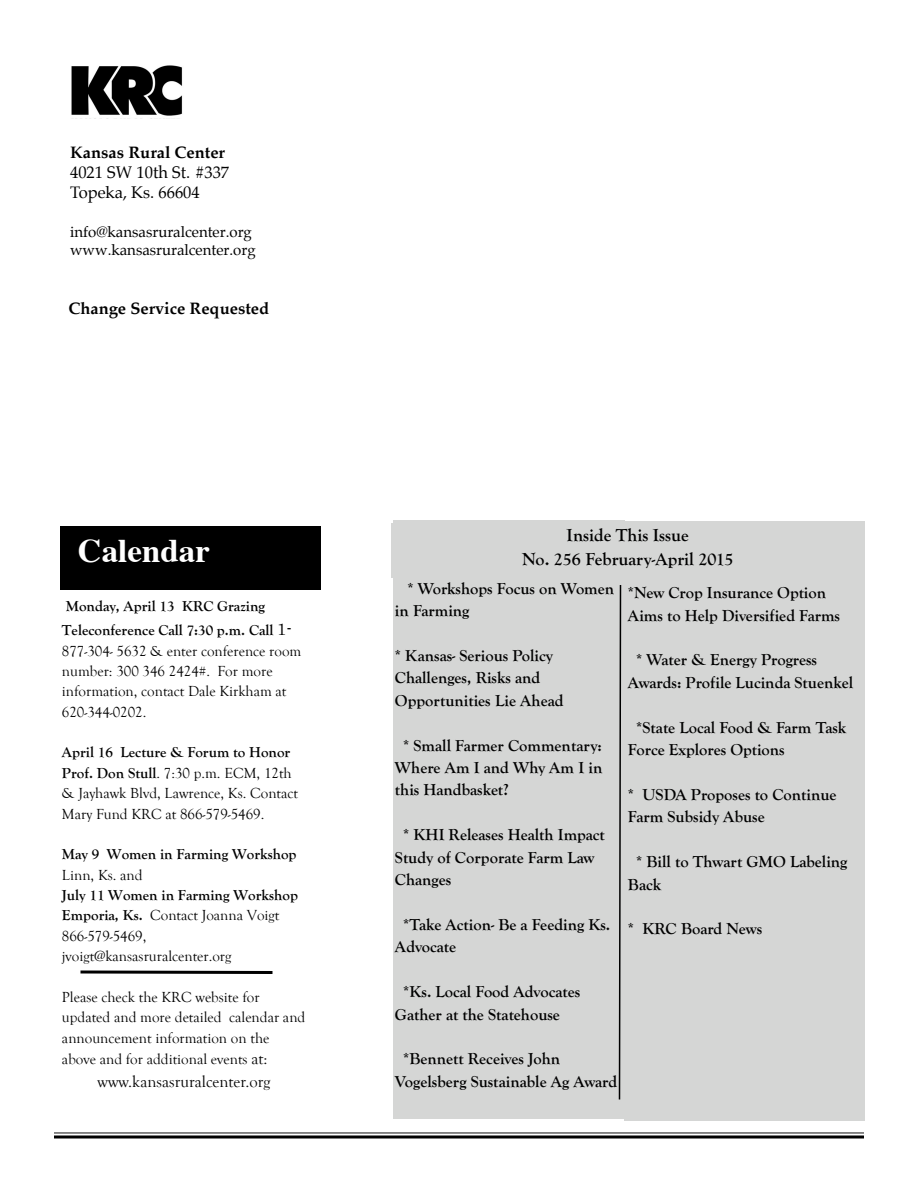
<style>
.page{position:relative;width:918px;height:1188px;background:#fff}
.page>*{position:absolute;margin:0;border:0;box-sizing:border-box;transform-origin:0 0}
.t1{font:700 33px "Times";color:#fff}
.t2{font:700 18px/24.5px "Goudy Old Style T";color:#000;text-align:center}
.t3{font:700 16.5px/22.4px "Goudy Old Style T";color:#000}
.t4{font:700 16.5px "Palatino";color:#000}
.t5{font:16.5px/20.1px "Palatino";color:#000}
.t6{font:16.5px "Goudy Old Style T";color:#000}
.t7{font:15px/20.4px "Goudy Old Style T";color:#000}
.t8{font:700 15px/23.2px "Goudy Old Style T";color:#000}
.t9{font:15px/18.3px "Palatino";color:#000}
.s1{font-family:"Century";font-weight:400;font-size:16.5px}
.s2{font-weight:700}
.s3{font-size:16.5px}
</style>
<div class="page">
<hr style="left:54px;top:1132px;width:810px;height:1px;background:#000">
<hr style="left:54px;top:1135px;width:810px;height:3px;background:#000">
<img style="left:71px;top:65px;width:112px;height:51px">
<div style="left:60px;top:527px;width:260px;height:63px;background:#000"></div>
<div style="left:624px;top:521px;width:240px;height:599px;background:#d5d6d5"></div>
<div style="left:394px;top:521px;width:231px;height:598px;background:#d5d6d5"></div>
<div style="left:392px;top:523px;width:472px;height:54px;background:#d5d6d5"></div>
<svg style="left:80px;top:970px;width:193px;height:4px"></svg>
<svg style="left:618px;top:585px;width:4px;height:515px"></svg>
<p class="t4" style="left:70px;top:144px;width:156px">Kansas Rural Center</p>
<p class="t5" style="left:70px;top:163px;width:161px">4021 SW 10th St. #337<br>Topeka, Ks. 66604</p>
<p class="t9" style="left:70px;top:224px;width:187px">info@kansasruralcenter.org www.kansasruralcenter.org</p>
<p class="t4" style="left:68px;top:300px;width:202px">Change Service Requested</p>
<h1 class="t1" style="left:78px;top:537px;width:133px">Calendar</h1>
<p class="t8" style="left:62px;top:595px;width:231px">Monday, April 13 KRC Grazing<br>Teleconference Call 7:30 p.m. Call <span class="s1">1-</span></p>
<p class="t7" style="left:62px;top:640px;width:241px">877-304- 5632 &amp; enter conference room number: 300 346 2424#. For more information, contact Dale Kirkham at<br>620-344-0202.</p>
<p class="t7" style="left:62px;top:742px;width:238px"><span class="s2">April 16 Lecture &amp; Forum to Honor Prof. Don Stull</span>. 7:30 p.m. ECM, 12th &amp; Jayhawk Blvd, Lawrence, Ks. Contact Mary Fund KRC at 866-579-5469.</p>
<p class="t8" style="left:62px;top:843px;width:236px">May 9 Women in Farming Workshop</p>
<p class="t7" style="left:62px;top:865px;width:82px">Linn, Ks. and</p>
<p class="t7" style="left:62px;top:885px;width:237px"><span class="s2">July 11 Women in Farming Workshop<br>Emporia, Ks.</span> Contact Joanna Voigt<br>866-579-5469, jvoigt@kansasruralcenter.org</p>
<p class="t7" style="left:62px;top:987px;width:245px;line-height:20.9px">Please check the KRC website for updated and more detailed calendar and announcement information on the above and for additional events <span class="s3">at:</span></p>
<p class="t6" style="left:98px;top:1072px;width:174px">www.kansasruralcenter.org</p>
<p class="t2" style="left:522px;top:522px;width:213px">Inside This Issue<br>No. 256 February-April 2015</p>
<p class="t3" style="left:628px;top:582px;width:214px">*New Crop Insurance Option<br>Aims to Help Diversified Farms</p>
<p class="t3" style="left:628px;top:649px;width:227px;text-indent:8px">* Water &amp; Energy Progress<br>Awards: Profile Lucinda Stuenkel</p>
<p class="t3" style="left:628px;top:716px;width:220px;text-indent:8px">*State Local Food &amp; Farm Task<br>Force Explores Options</p>
<p class="t3" style="left:628px;top:783px;width:210px">* USDA Proposes to Continue<br>Farm Subsidy Abuse</p>
<p class="t3" style="left:628px;top:851px;width:221px;text-indent:8px">* Bill to Thwart GMO Labeling<br>Back</p>
<p class="t3" style="left:628px;top:918px;width:136px">* KRC Board News</p>
<p class="t3" style="left:395px;top:577px;width:221px;text-indent:12px">* Workshops Focus on Women in Farming</p>
<p class="t3" style="left:395px;top:644px;width:170px">* Kansas- Serious Policy<br>Challenges, Risks and<br>Opportunities Lie Ahead</p>
<p class="t3" style="left:395px;top:734px;width:209px;text-align:justify;text-indent:8px">* Small Farmer Commentary:<br>Where Am I and Why Am I in this Handbasket?</p>
<p class="t3" style="left:395px;top:824px;width:211px;text-indent:8px">* KHI Releases Health Impact<br>Study of Corporate Farm Law<br>Changes</p>
<p class="t3" style="left:395px;top:913px;width:217px;text-indent:8px">*Take Action- Be a Feeding Ks.<br>Advocate</p>
<p class="t3" style="left:395px;top:981px;width:187px;text-indent:8px">*Ks. Local Food Advocates<br>Gather at the Statehouse</p>
<p class="t3" style="left:395px;top:1048px;width:224px;text-indent:8px">*Bennett Receives John<br>Vogelsberg Sustainable Ag Award</p>
</div>
